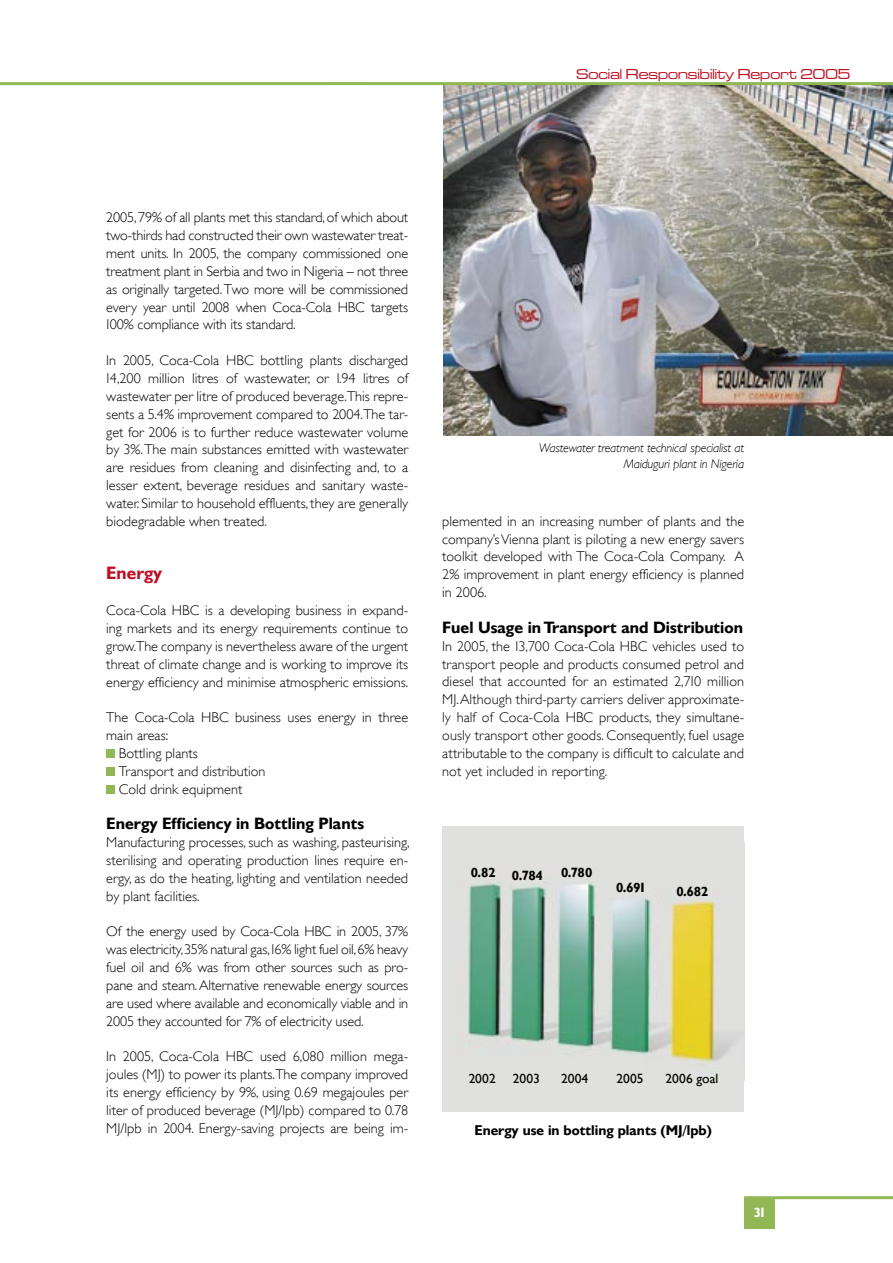
<style>
.page{position:relative;width:893px;height:1263px;background:#fff}
.page>*{position:absolute;margin:0;border:0;box-sizing:border-box;transform-origin:0 0}
.t1{font:700 18px "Gill Sans Hel";color:#be1024}
.t2{font:700 16.5px "Gill Sans Hel";color:#000}
.t3{font:15px "Microgramma D Medi Exte";color:#be1024}
.t4{font:300 14.25px/17.9px "Gill Sans Hel";color:#000;text-align:justify}
.t5{font:700 14.25px "Gill Sans Hel";color:#000}
.t6{font:13.5px "Gill Sans Hel";color:#000}
.t7{font:700 13.5px "Gill Sans Hel";color:#000}
.t8{font:700 13.5px "Gill Sans Hel";color:#fff}
.t9{font:italic 300 12.75px/15.3px "Gill Sans Hel";letter-spacing:-.015em;color:#000;text-align:right}
</style>
<div class="page">
<img style="left:443px;top:85px;width:450px;height:350px">
<hr style="left:0;top:82px;width:893px;height:3px;background:#91b855">
<hr style="left:744px;top:1196px;width:149px;height:3px;background:#91b855">
<div style="left:744px;top:1198px;width:31px;height:31px;background:#91b855"></div>
<div style="left:106px;top:749px;width:9px;height:9px;background:#91b855"></div>
<div style="left:106px;top:767px;width:9px;height:9px;background:#91b855"></div>
<div style="left:106px;top:785px;width:9px;height:9px;background:#91b855"></div>
<div style="left:442px;top:826px;width:302px;height:285px;background:#e0e0df"></div>
<img style="left:467px;top:880px;width:267px;height:183px">
<p class="t3" style="left:576px;top:64px;width:276px">Social Responsibility Report 2005</p>
<p class="t4" style="left:106px;top:209px;width:303px">2005, 79% of all plants met this standard, of which about two-thirds had constructed their own wastewater treat&shy;ment units. In 2005, the company commissioned one treatment plant in Serbia and two in Nigeria – not three as originally targeted. Two more will be commissioned every year until 2008 when Coca-Cola HBC targets 100% compliance with its standard.</p>
<p class="t4" style="left:106px;top:351px;width:303px">In 2005, Coca-Cola HBC bottling plants discharged 14,200 million litres of wastewater, or 1.94 litres of wastewater per litre of produced beverage.This repre&shy;sents a 5.4% improvement compared to 2004.The tar&shy;get for 2006 is to further reduce wastewater volume by 3%. The main substances emitted with wastewater are residues from cleaning and disinfecting and, to a lesser extent, beverage residues and sanitary waste&shy;water. Similar to household effluents, they are generally biodegradable when treated.</p>
<p class="t1" style="left:106px;top:563px;width:57px">Energy</p>
<p class="t4" style="left:106px;top:601px;width:303px">Coca-Cola HBC is a developing business in expand&shy;ing markets and its energy requirements continue to grow.The company is nevertheless aware of the urgent threat of climate change and is working to improve its energy efficiency and minimise atmospheric emissions.</p>
<p class="t4" style="left:106px;top:708px;width:303px">The Coca-Cola HBC business uses energy in three</p>
<p class="t4" style="left:106px;top:726px;width:64px">main areas:</p>
<p class="t4" style="left:119px;top:744px;width:80px">Bottling plants</p>
<p class="t4" style="left:119px;top:762px;width:148px">Transport and distribution</p>
<p class="t4" style="left:119px;top:780px;width:125px">Cold drink equipment</p>
<p class="t2" style="left:106px;top:814px;width:259px">Energy Efficiency in Bottling Plants</p>
<p class="t4" style="left:106px;top:833px;width:305px">Manufacturing processes, such as washing, pasteurising, sterilising and operating production lines require en&shy;ergy, as do the heating, lighting and ventilation needed by plant facilities.</p>
<p class="t4" style="left:106px;top:923px;width:303px">Of the energy used by Coca-Cola HBC in 2005, 37% was electricity, 35% natural gas, 16% light fuel oil, 6% heavy fuel oil and 6% was from other sources such as pro&shy;pane and steam. Alternative renewable energy sources are used where available and economically viable and in 2005 they accounted for 7% of electricity used.</p>
<p class="t4" style="left:106px;top:1048px;width:303px">In 2005, Coca-Cola HBC used 6,080 million mega&shy;joules (MJ) to power its plants.The company improved its energy efficiency by 9%, using 0.69 megajoules per liter of produced beverage (MJ/lpb) compared to 0.78<br>MJ/lpb in 2004. Energy-saving projects are being im-</p>
<p class="t9" style="left:539px;top:440px;width:207px">Wastewater treatment technical specialist at<br>Maiduguri plant in Nigeria</p>
<p class="t4" style="left:442px;top:512px;width:303px">plemented in an increasing number of plants and the company’s Vienna plant is piloting a new energy savers toolkit developed with The Coca-Cola Company. A 2% improvement in plant energy efficiency is planned in 2006.</p>
<p class="t2" style="left:442px;top:618px;width:302px">Fuel Usage in Transport and Distribution</p>
<p class="t4" style="left:442px;top:637px;width:303px">In 2005, the 13,700 Coca-Cola HBC vehicles used to transport people and products consumed petrol and diesel that accounted for an estimated 2,710 million MJ. Although third-party carriers deliver approximate&shy;ly half of Coca-Cola HBC products, they simultane&shy;ously transport other goods. Consequently, fuel usage attributable to the company is difficult to calculate and not yet included in reporting.</p>
<p class="t7" style="left:471px;top:867px;width:73px">0.82 0.784</p>
<p class="t7" style="left:561px;top:865px;width:33px">0.780</p>
<p class="t7" style="left:616px;top:880px;width:30px">0.691</p>
<p class="t7" style="left:676px;top:883px;width:33px">0.682</p>
<p class="t6" style="left:469px;top:1071px;width:29px">2002</p>
<p class="t6" style="left:513px;top:1071px;width:28px">2003</p>
<p class="t6" style="left:561px;top:1071px;width:29px">2004</p>
<p class="t6" style="left:617px;top:1071px;width:28px">2005</p>
<p class="t6" style="left:666px;top:1071px;width:54px">2006 goal</p>
<p class="t5" style="left:474px;top:1122px;width:239px">Energy use in bottling plants (MJ/lpb)</p>
<p class="t8" style="left:754px;top:1205px;width:12px">31</p>
</div>
